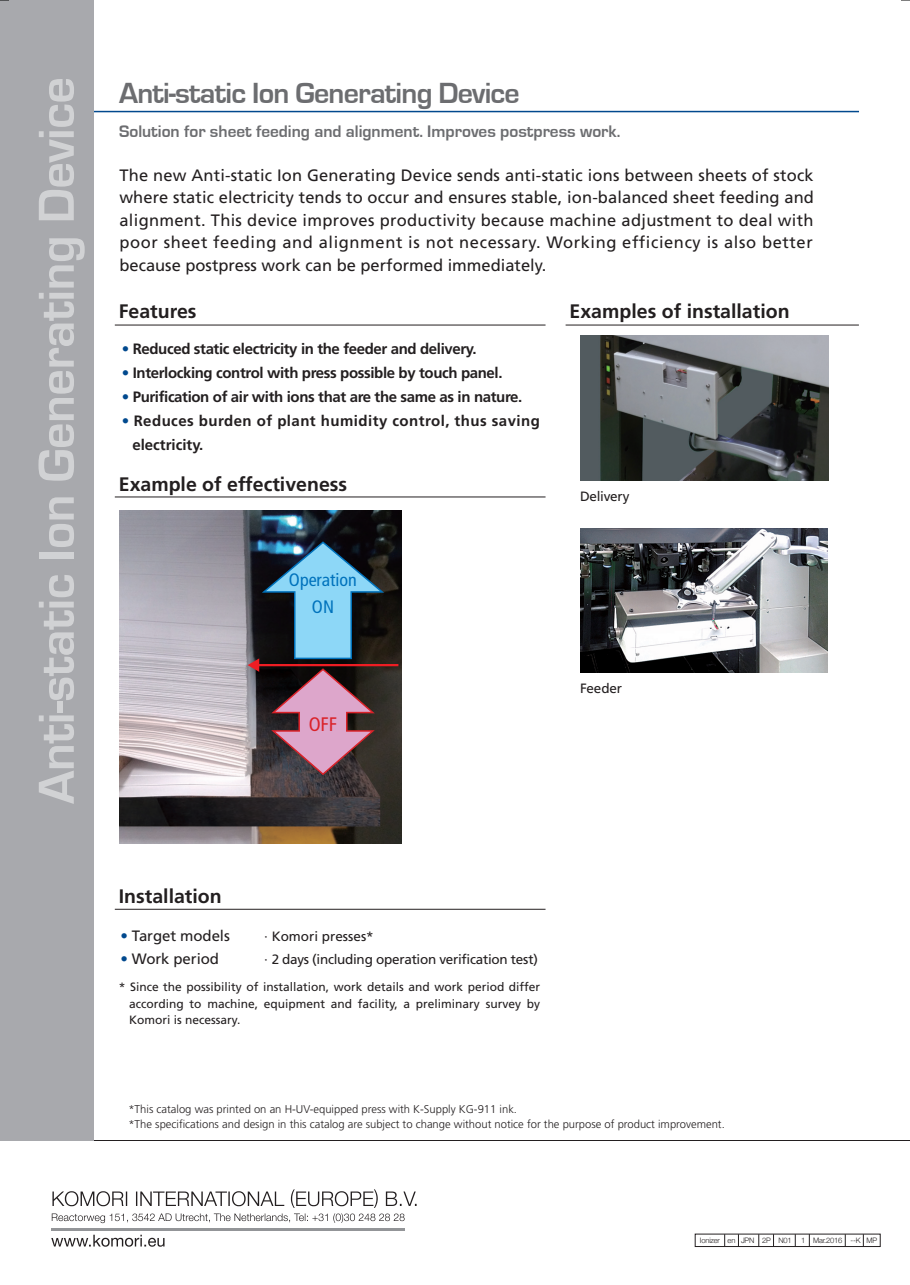
<style>
.page{position:relative;width:910px;height:1285px;background:#fff}
.page>*{position:absolute;margin:0;border:0;box-sizing:border-box;transform-origin:0 0}
.t1{font:700 52.5px "Eurostile";letter-spacing:-.01em;color:#d1d2d4}
.t2{font:700 30px "Eurostile";letter-spacing:-.025em;color:#6c6d70}
.t3{font:700 19.5px "Frutiger";color:#231f20}
.t4{font:condensed 19.5px "Frutiger";color:#da2128}
.t5{font:condensed 18px/26.7px "Frutiger";color:#0072bc;text-align:center}
.t6{font:700 17.25px "Eurostile";color:#6c6d70}
.t7{font:16.5px/22.5px "Frutiger";color:#231f20;text-align:justify}
.t8{font:700 15px "Frutiger";letter-spacing:-.025em;color:#231f20}
.t9{font:700 15px/24px "Frutiger";letter-spacing:.03em;color:#231f20}
.t10{font:15px "Frutiger";letter-spacing:-.005em;color:#231f20}
.t11{font:13.5px "Frutiger";letter-spacing:-.015em;color:#231f20}
.t12{font:12px/16.5px "Frutiger";color:#231f20;text-align:justify}
.t13{font:300 11.25px/15px "Frutiger";color:#231f20}
.t14{font:300 7.5px "Helvetica Neue";letter-spacing:-.02em;color:#231f20}
.s1{color:#01498e}
</style>
<div class="page">
<hr style="left:93px;top:111px;width:766px;height:1px;background:#01498e">
<hr style="left:0;top:1139px;width:910px;height:1px;background:#231f20">
<div style="left:0;top:0;width:94px;height:1140px;background:#a8a9ad"></div>
<svg style="left:738px;top:1233px;width:1px;height:13px"></svg>
<svg style="left:724px;top:1233px;width:1px;height:13px"></svg>
<hr style="left:115px;top:325px;width:431px;height:1px;background:#231f20">
<hr style="left:566px;top:325px;width:293px;height:1px;background:#231f20">
<hr style="left:115px;top:496px;width:431px;height:1px;background:#231f20">
<hr style="left:115px;top:908px;width:431px;height:1px;background:#231f20">
<img style="left:119px;top:510px;width:282px;height:333px">
<hr style="left:257px;top:664px;width:141px;height:2px;background:#ee1d23">
<svg style="left:248px;top:541px;width:136px;height:234px;background:#5a5d6c"></svg>
<img style="left:580px;top:335px;width:248px;height:145px">
<img style="left:580px;top:528px;width:247px;height:144px">
<svg style="left:51px;top:1234px;width:114px;height:12px"></svg>
<svg style="left:52px;top:1189px;width:365px;height:33px"></svg>
<hr style="left:51px;top:1227px;width:354px;height:3px;background:#939598">
<h1 class="t1" style="left:28px;top:803px;width:728px;rotate:-90deg">Anti-static Ion Generating Device</h1>
<h2 class="t2" style="left:119px;top:77px;width:402px">Anti-static Ion Generating Device</h2>
<p class="t6" style="left:119px;top:122px;width:503px">Solution for sheet feeding and alignment. Improves postpress work.</p>
<p class="t7" style="left:119px;top:163px;width:696px">The new Anti-static Ion Generating Device sends anti-static ions between sheets of stock where static electricity tends to occur and ensures stable, ion-balanced sheet feeding and alignment. This device improves productivity because machine adjustment to deal with poor sheet feeding and alignment is not necessary. Working efficiency is also better because postpress work can be performed immediately.</p>
<p class="t3" style="left:119px;top:300px;width:79px">Features</p>
<p class="t3" style="left:570px;top:300px;width:221px">Examples of installation</p>
<p class="t8" style="left:122px;top:340px;width:356px"><span class="s1">•</span> Reduced static electricity in the feeder and delivery.</p>
<p class="t8" style="left:122px;top:364px;width:382px"><span class="s1">•</span> Interlocking control with press possible by touch panel.</p>
<p class="t8" style="left:122px;top:388px;width:402px"><span class="s1">•</span> Purification of air with ions that are the same as in nature.</p>
<p class="t9" style="left:132px;top:408px;width:409px;text-indent:-10px"><span class="s1">•</span> Reduces burden of plant humidity control, thus saving electricity.</p>
<p class="t3" style="left:119px;top:472px;width:230px">Example of effectiveness</p>
<p class="t5" style="left:289px;top:567px;width:70px">Operation<br>ON</p>
<p class="t4" style="left:309px;top:712px;width:30px">OFF</p>
<p class="t11" style="left:580px;top:488px;width:51px">Delivery</p>
<p class="t11" style="left:580px;top:680px;width:43px">Feeder</p>
<p class="t3" style="left:119px;top:884px;width:104px">Installation</p>
<p class="t10" style="left:120px;top:927px;width:111px"><span class="s1">•</span> Target models</p>
<p class="t11" style="left:264px;top:928px;width:111px">· Komori presses*</p>
<p class="t10" style="left:120px;top:949px;width:100px"><span class="s1">•</span> Work period</p>
<p class="t11" style="left:264px;top:951px;width:275px">· 2 days (including operation verification test)</p>
<p class="t12" style="left:129px;top:978px;width:412px;text-indent:-10px">* Since the possibility of installation, work details and work period differ according to machine, equipment and facility, a preliminary survey by Komori is necessary.</p>
<p class="t13" style="left:128px;top:1101px;width:598px">*This catalog was printed on an H-UV-equipped press with K-Supply KG-911 ink.<br>*The specifications and design in this catalog are subject to change without notice for the purpose of product improvement.</p>
<p class="t14" style="left:700px;top:1234px;width:93px">Ionizer en JPN 2P N01</p>
<p class="t14" style="left:801px;top:1234px;width:77px">1 Mar.2016 --K MP</p>
</div>
